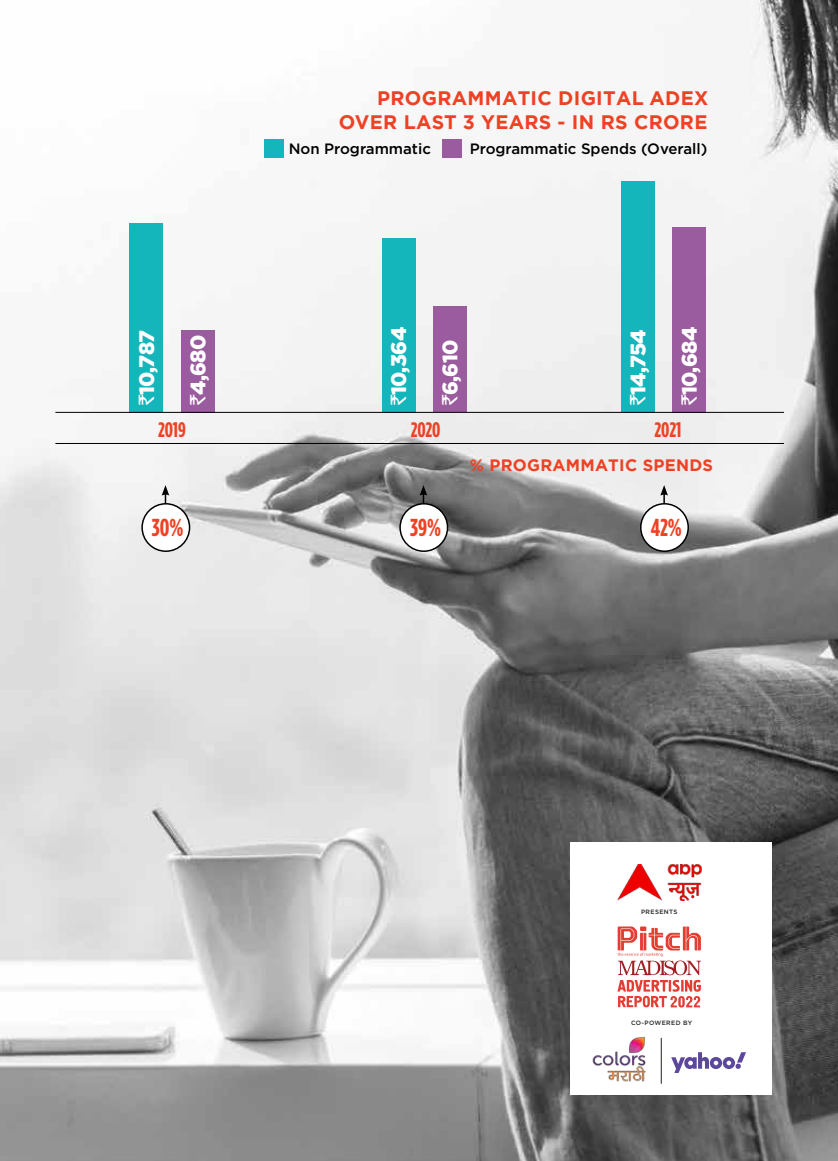
<style>
.page{position:relative;width:838px;height:1161px;background:#fff}
.page>*{position:absolute;margin:0;border:0;box-sizing:border-box;transform-origin:0 0}
.t1{font:700 24.6px "Gotham Condensed";color:#ef4123}
.t2{font:900 21px "Gotham";letter-spacing:-.025em;color:#fff}
.t3{font:700 21px "Gotham Condensed";color:#ef4123}
.t4{font:700 19.5px/24px "Gotham";letter-spacing:.015em;color:#ef4123;text-align:right}
.t5{font:700 16.5px "Gotham";letter-spacing:.015em;color:#ef4123}
.t6{font:500 15px "Gotham";color:#000}
.t7{font:500 6.15px "Gotham";letter-spacing:.06em;color:#231f20}
.s1{font-family:"Englishwith Indian Rupee";font-weight:400}
</style>
<div class="page">
<img style="left:0;top:0;width:838px;height:1161px">
<div style="left:264px;top:139px;width:20px;height:19px;background:#14b6bc"></div>
<div style="left:442px;top:139px;width:19px;height:19px;background:#9a5c9e"></div>
<div style="left:130px;top:223px;width:33px;height:189px;background:#14b6bc"></div>
<div style="left:382px;top:238px;width:33px;height:174px;background:#14b6bc"></div>
<div style="left:621px;top:181px;width:33px;height:231px;background:#14b6bc"></div>
<div style="left:181px;top:330px;width:33px;height:82px;background:#9a5c9e"></div>
<div style="left:433px;top:306px;width:33px;height:106px;background:#9a5c9e"></div>
<div style="left:672px;top:227px;width:33px;height:185px;background:#9a5c9e"></div>
<hr style="left:55px;top:412px;width:729px;height:1px;background:#000">
<hr style="left:55px;top:443px;width:729px;height:1px;background:#000">
<div style="left:142px;top:504px;width:47px;height:47px;background:#fff;border-radius:50%"></div>
<div style="left:141px;top:503px;width:49px;height:49px;border:2px solid #000;border-radius:50%"></div>
<div style="left:400px;top:504px;width:47px;height:47px;background:#fff;border-radius:50%"></div>
<div style="left:399px;top:503px;width:49px;height:49px;border:2px solid #000;border-radius:50%"></div>
<div style="left:641px;top:504px;width:47px;height:47px;background:#fff;border-radius:50%"></div>
<div style="left:640px;top:503px;width:49px;height:49px;border:2px solid #000;border-radius:50%"></div>
<svg style="left:162px;top:485px;width:7px;height:18px"></svg>
<svg style="left:419px;top:485px;width:8px;height:18px"></svg>
<svg style="left:660px;top:485px;width:8px;height:18px"></svg>
<div style="left:570px;top:842px;width:201px;height:253px;background:#fff"></div>
<svg style="left:617px;top:926px;width:84px;height:81px"></svg>
<img style="left:617px;top:864px;width:84px;height:36px">
<svg style="left:671px;top:1052px;width:75px;height:21px"></svg>
<hr style="left:661px;top:1038px;width:1px;height:46px;background:#231f20">
<img style="left:592px;top:1037px;width:54px;height:45px">
<p class="t4" style="left:339px;top:86px;width:371px">PROGRAMMATIC DIGITAL ADEX<br>OVER LAST 3 YEARS - IN RS CRORE</p>
<p class="t6" style="left:289px;top:139px;width:144px">Non Programmatic</p>
<p class="t6" style="left:470px;top:139px;width:239px">Programmatic Spends (Overall)</p>
<p class="t2" style="left:132px;top:405px;width:77px;rotate:-90deg"><span class="s1">`</span>10,787</p>
<p class="t2" style="left:384px;top:405px;width:80px;rotate:-90deg"><span class="s1">`</span>10,364</p>
<p class="t2" style="left:623px;top:405px;width:78px;rotate:-90deg"><span class="s1">`</span>14,754</p>
<p class="t2" style="left:183px;top:405px;width:72px;rotate:-90deg"><span class="s1">`</span>4,680</p>
<p class="t2" style="left:435px;top:405px;width:67px;rotate:-90deg"><span class="s1">`</span>6,610</p>
<p class="t2" style="left:675px;top:405px;width:80px;rotate:-90deg"><span class="s1">`</span>10,684</p>
<p class="t3" style="left:158px;top:418px;width:29px">2019</p>
<p class="t3" style="left:411px;top:418px;width:31px">2020</p>
<p class="t3" style="left:654px;top:418px;width:28px">2021</p>
<p class="t5" style="left:470px;top:454px;width:244px">% PROGRAMMATIC SPENDS</p>
<p class="t1" style="left:152px;top:513px;width:33px">30%</p>
<p class="t1" style="left:410px;top:513px;width:32px">39%</p>
<p class="t1" style="left:650px;top:513px;width:33px">42%</p>
<p class="t7" style="left:641px;top:907px;width:38px">PRESENTS</p>
<p class="t7" style="left:631px;top:1018px;width:63px">CO-POWERED BY</p>
</div>
